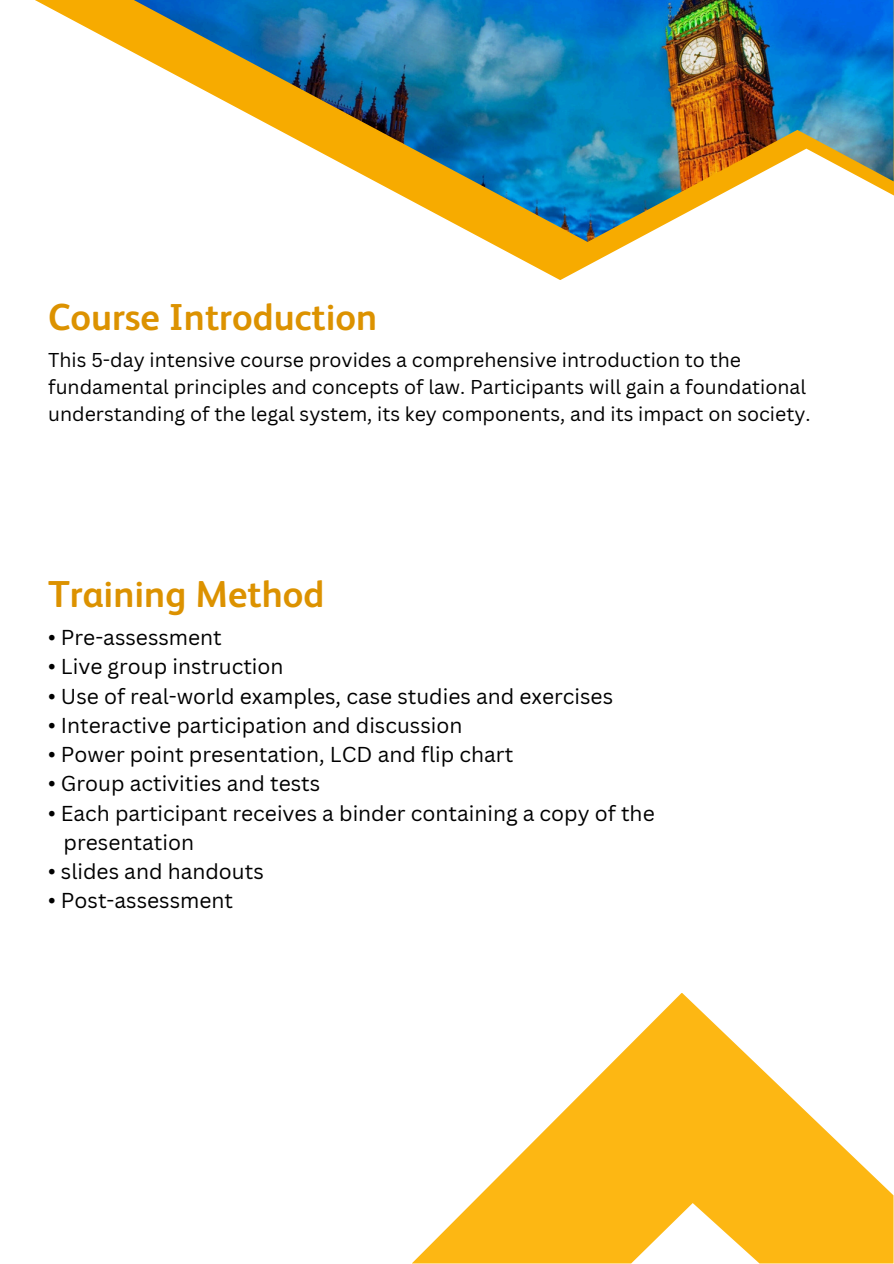
<style>
.page{position:relative;width:894px;height:1264px;background:#fff}
.page>*{position:absolute;margin:0;border:0;box-sizing:border-box;transform-origin:0 0}
.t1{font:700 37.5px "FS Albert Arabic";color:#dc9200}
.t2{font:21px "Canva Sans";color:#000}
.t3{font:19.5px/27px "Canva Sans";color:#000}
</style>
<div class="page">
<svg style="left:412px;top:993px;width:481px;height:270px;fill:#fdb713"></svg>
<svg style="left:35px;top:0;width:597px;height:280px"></svg>
<img style="left:134px;top:0;width:759px;height:242px">
<h1 class="t1" style="left:48px;top:295px;width:330px">Course Introduction</h1>
<p class="t3" style="left:48px;top:346px;width:763px">This 5-day intensive course provides a comprehensive introduction to the fundamental principles and concepts of law. Participants will gain a foundational understanding of the legal system, its key components, and its impact on society.</p>
<p class="t1" style="left:48px;top:572px;width:277px">Training Method</p>
<h1 class="t2" style="left:48px;top:622px;width:175px">• Pre-assessment</h1>
<p class="t2" style="left:48px;top:652px;width:237px">• Live group instruction</p>
<p class="t2" style="left:48px;top:681px;width:566px">• Use of real-world examples, case studies and exercises</p>
<p class="t2" style="left:48px;top:710px;width:415px">• Interactive participation and discussion</p>
<p class="t2" style="left:48px;top:739px;width:466px">• Power point presentation, LCD and flip chart</p>
<p class="t2" style="left:48px;top:769px;width:273px">• Group activities and tests</p>
<p class="t2" style="left:48px;top:798px;width:608px">• Each participant receives a binder containing a copy of the</p>
<p class="t2" style="left:64px;top:827px;width:132px">presentation</p>
<p class="t2" style="left:48px;top:856px;width:217px">• slides and handouts</p>
<p class="t2" style="left:48px;top:886px;width:186px">• Post-assessment</p>
</div>
